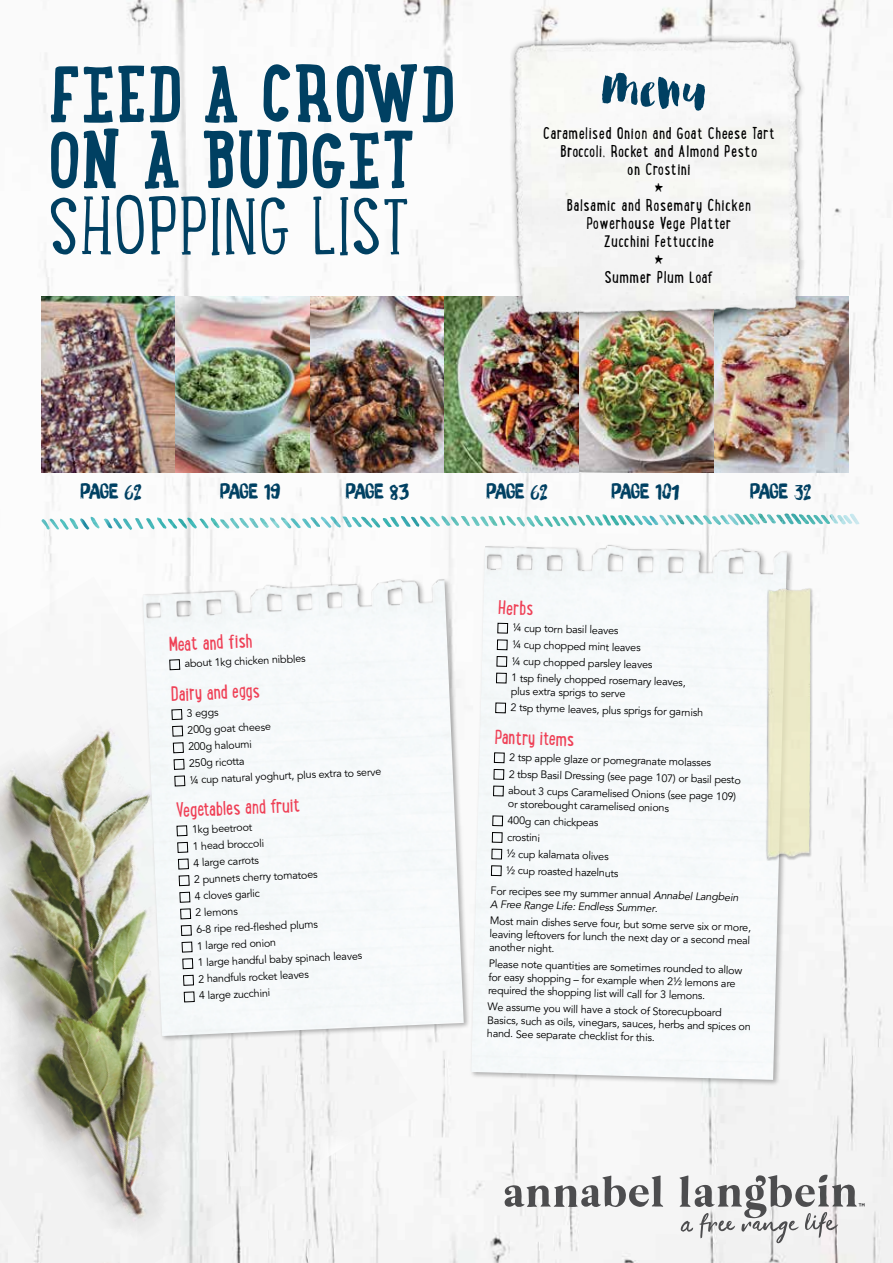
<style>
.page{position:relative;width:893px;height:1263px;background:#fff}
.page>*{position:absolute;margin:0;border:0;box-sizing:border-box;transform-origin:0 0}
.t1{font:700 79.35px "Lunch Box Slab";letter-spacing:.015em;color:#004062}
.t2{font:300 79.35px "Lunch Box Slab";letter-spacing:.015em;color:#004062}
.t3{font:70.5px "Les Fruits";color:#004062}
.t4{font:21px "Brush Up";color:#004062}
.t5{font:18px "Lunch Box";color:#ef4056}
.t6{font:15px/18px "Lunch Box";letter-spacing:.03em;color:#000;text-align:center}
.t7{font:10.8px/16.6px "Avenir";color:#000}
</style>
<div class="page">
<img style="left:41px;top:0;width:852px;height:1263px">
<img style="left:0;top:573px;width:421px;height:690px">
<svg style="left:504px;top:1175px;width:361px;height:68px"></svg>
<img style="left:41px;top:297px;width:808px;height:176px">
<img style="left:505px;top:31px;width:303px;height:290px">
<img style="left:512px;top:34px;width:295px;height:284px">
<svg style="left:41px;top:513px;width:818px;height:17px"></svg>
<img style="left:602px;top:513px;width:257px;height:13px">
<div style="left:469px;top:544px;width:324px;height:542px;background:#000;opacity:.3"></div>
<div style="left:471px;top:527px;width:316px;height:553px;background:#f6f9fa"></div>
<div style="left:140px;top:578px;width:330px;height:465px;background:#000;opacity:.3"></div>
<div style="left:142px;top:560px;width:322px;height:476px;background:#f6f9fa"></div>
<div style="left:169px;top:659px;width:11px;height:11px;border:1px solid #000"></div>
<div style="left:172px;top:709px;width:10px;height:11px;border:1px solid #000"></div>
<div style="left:172px;top:726px;width:11px;height:10px;border:1px solid #000"></div>
<div style="left:173px;top:742px;width:11px;height:11px;border:1px solid #000"></div>
<div style="left:174px;top:759px;width:10px;height:11px;border:1px solid #000"></div>
<div style="left:174px;top:776px;width:11px;height:10px;border:1px solid #000"></div>
<div style="left:177px;top:825px;width:10px;height:11px;border:1px solid #000"></div>
<div style="left:177px;top:842px;width:11px;height:11px;border:1px solid #000"></div>
<div style="left:178px;top:859px;width:11px;height:10px;border:1px solid #000"></div>
<div style="left:179px;top:875px;width:10px;height:11px;border:1px solid #000"></div>
<div style="left:180px;top:892px;width:10px;height:10px;border:1px solid #000"></div>
<div style="left:180px;top:908px;width:11px;height:11px;border:1px solid #000"></div>
<div style="left:181px;top:925px;width:11px;height:11px;border:1px solid #000"></div>
<div style="left:182px;top:942px;width:10px;height:10px;border:1px solid #000"></div>
<div style="left:182px;top:958px;width:11px;height:11px;border:1px solid #000"></div>
<div style="left:183px;top:975px;width:11px;height:11px;border:1px solid #000"></div>
<div style="left:184px;top:991px;width:11px;height:11px;border:1px solid #000"></div>
<div style="left:497px;top:623px;width:11px;height:10px;border:1px solid #000"></div>
<div style="left:497px;top:640px;width:10px;height:10px;border:1px solid #000"></div>
<div style="left:497px;top:656px;width:10px;height:11px;border:1px solid #000"></div>
<div style="left:496px;top:673px;width:11px;height:10px;border:1px solid #000"></div>
<div style="left:495px;top:703px;width:11px;height:10px;border:1px solid #000"></div>
<div style="left:494px;top:752px;width:11px;height:11px;border:1px solid #000"></div>
<div style="left:494px;top:769px;width:10px;height:11px;border:1px solid #000"></div>
<div style="left:493px;top:786px;width:11px;height:10px;border:1px solid #000"></div>
<div style="left:492px;top:816px;width:11px;height:10px;border:1px solid #000"></div>
<div style="left:492px;top:832px;width:10px;height:11px;border:1px solid #000"></div>
<div style="left:492px;top:849px;width:10px;height:10px;border:1px solid #000"></div>
<div style="left:491px;top:865px;width:11px;height:11px;border:1px solid #000"></div>
<div style="left:765px;top:587px;width:48px;height:274px;background:#000;opacity:.3"></div>
<img style="left:766px;top:588px;width:42px;height:271px">
<svg style="left:655px;top:183px;width:8px;height:9px"></svg>
<svg style="left:655px;top:255px;width:8px;height:9px"></svg>
<h1 class="t1" style="left:49px;top:35px;width:408px">FEED A CROWD</h1>
<h2 class="t3" style="left:602px;top:55px;width:107px">menu</h2>
<h1 class="t1" style="left:49px;top:101px;width:368px">ON A BUDGET</h1>
<h1 class="t2" style="left:49px;top:173px;width:362px">SHOPPING LIST</h1>
<h3 class="t6" style="left:543px;top:123px;width:233px">Caramelised Onion and Goat Cheese Tart<br>Broccoli, Rocket and Almond Pesto<br>on Crostini</h3>
<h3 class="t6" style="left:567px;top:195px;width:186px">Balsamic and Rosemary Chicken<br>Powerhouse Vege Platter<br>Zucchini Fettuccine</h3>
<h3 class="t6" style="left:605px;top:267px;width:110px">Summer Plum Loaf</h3>
<h3 class="t4" style="left:81px;top:478px;width:63px">PAGE 62</h3>
<h3 class="t4" style="left:220px;top:478px;width:62px">PAGE 19</h3>
<h3 class="t4" style="left:346px;top:478px;width:65px">PAGE 83</h3>
<h3 class="t4" style="left:487px;top:478px;width:63px">PAGE 62</h3>
<h3 class="t4" style="left:611px;top:478px;width:70px">PAGE 101</h3>
<h3 class="t4" style="left:750px;top:478px;width:63px">PAGE 32</h3>
<h3 class="t5" style="left:168px;top:629px;width:85px;rotate:-2deg">Meat and fish</h3>
<p class="t7" style="left:184px;top:656px;width:123px;rotate:-3deg">about 1kg chicken nibbles</p>
<h3 class="t5" style="left:170px;top:678px;width:91px;rotate:-2deg">Dairy and eggs</h3>
<p class="t7" style="left:186px;top:705px;width:193px;rotate:-3deg">3 eggs<br>200g goat cheese<br>200g haloumi<br>250g ricotta<br>¼ cup natural yoghurt, plus extra to serve</p>
<h3 class="t5" style="left:175px;top:795px;width:126px;rotate:-2deg">Vegetables and fruit</h3>
<p class="t7" style="left:190px;top:822px;width:167px;rotate:-3deg">1kg beetroot<br>1 head broccoli<br>4 large carrots<br>2 punnets cherry tomatoes<br>4 cloves garlic<br>2 lemons<br>6-8 ripe red-fl eshed plums<br>1 large red onion<br>1 large handful baby spinach leaves<br>2 handfuls rocket leaves<br>4 large zucchini</p>
<h3 class="t5" style="left:498px;top:592px;width:37px;rotate:1deg">Herbs</h3>
<p class="t7" style="left:512px;top:620px;width:176px;rotate:1deg">¼ cup torn basil leaves<br>¼ cup chopped mint leaves<br>¼ cup chopped parsley leaves<br>1 tsp fi nely chopped rosemary leaves,</p>
<p class="t7" style="left:511px;top:683px;width:194px;rotate:1deg">plus extra sprigs to serve<br>2 tsp thyme leaves, plus sprigs for garnish</p>
<h3 class="t5" style="left:495px;top:722px;width:81px;rotate:1deg">Pantry items</h3>
<p class="t7" style="left:509px;top:750px;width:234px;rotate:1deg">2 tsp apple glaze or pomegranate molasses<br>2 tbsp Basil Dressing (see page 107) or basil pesto about 3 cups Caramelised Onions (see page 109)</p>
<p class="t7" style="left:507px;top:796px;width:163px;rotate:1deg">or storebought caramelised onions<br>400g can chickpeas<br>crostini<br>½ cup kalamata olives<br>½ cup roasted hazelnuts</p>
<p class="t7" style="left:491px;top:886px;width:249px;line-height:12.9px;rotate:1deg">For recipes see my summer annual Annabel Langbein<br>A Free Range Life: Endless Summer.</p>
<p class="t7" style="left:490px;top:915px;width:263px;line-height:12.8px;text-align:justify;rotate:1deg">Most main dishes serve four, but some serve six or more, leaving leftovers for lunch the next day or a second meal another night.</p>
<p class="t7" style="left:489px;top:958px;width:255px;line-height:13.2px;rotate:1deg">Please note quantities are sometimes rounded to allow for easy shopping – for example when 2½ lemons are required the shopping list will call for 3 lemons.</p>
<p class="t7" style="left:487px;top:1001px;width:265px;line-height:13px;rotate:1deg">We assume you will have a stock of Storecupboard<br>Basics, such as oils, vinegars, sauces, herbs and spices on hand. See separate checklist for this.</p>
</div>
